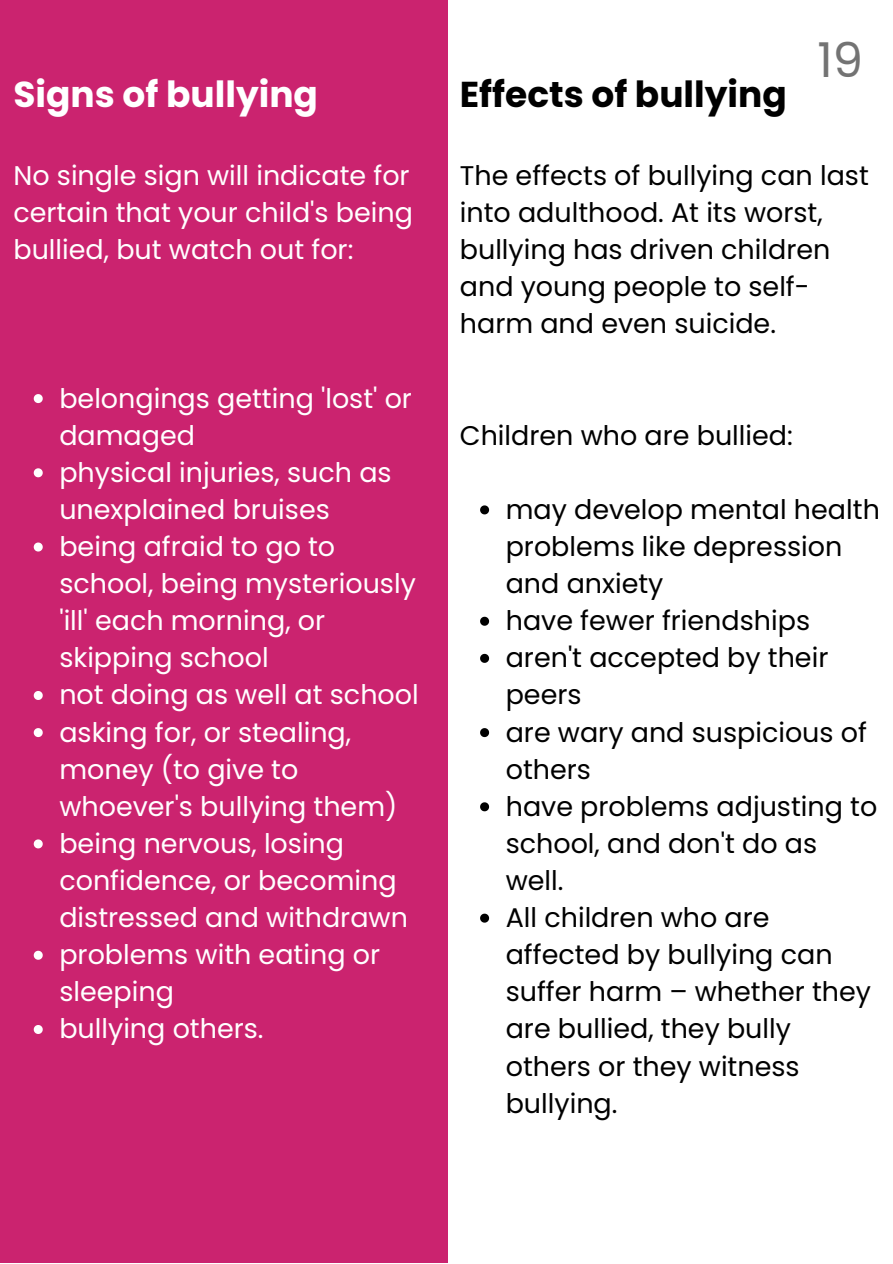
<style>
.page{position:relative;width:893px;height:1264px;background:#fff}
.page>*{position:absolute;margin:0;border:0;box-sizing:border-box;transform-origin:0 0}
.t1{font:48px "Poppins";color:#737373}
.t2{font:700 36px "Poppins";color:#000}
.t3{font:700 36px "Poppins";color:#fff}
.t4{font:27px/37px "Poppins";color:#000}
.t5{font:27px/37px "Poppins";color:#fff}
</style>
<div class="page">
<div style="left:0;top:0;width:447px;height:1262px;background:#cb236f"></div>
<svg style="left:34px;top:394px;width:9px;height:9px"></svg>
<svg style="left:34px;top:468px;width:9px;height:9px"></svg>
<svg style="left:34px;top:542px;width:9px;height:9px"></svg>
<svg style="left:34px;top:691px;width:9px;height:9px"></svg>
<svg style="left:34px;top:728px;width:9px;height:9px"></svg>
<svg style="left:34px;top:839px;width:9px;height:9px"></svg>
<svg style="left:34px;top:950px;width:9px;height:9px"></svg>
<svg style="left:34px;top:1025px;width:9px;height:8px"></svg>
<svg style="left:480px;top:505px;width:9px;height:9px"></svg>
<svg style="left:480px;top:616px;width:9px;height:9px"></svg>
<svg style="left:480px;top:654px;width:9px;height:9px"></svg>
<svg style="left:480px;top:728px;width:9px;height:9px"></svg>
<svg style="left:480px;top:802px;width:9px;height:9px"></svg>
<svg style="left:480px;top:913px;width:9px;height:9px"></svg>
<p class="t3" style="left:13px;top:69px;width:306px">Signs of bullying</p>
<p class="t5" style="left:13px;top:157px;width:401px">No single sign will indicate for certain that your child's being bullied, but watch out for:</p>
<p class="t5" style="left:59px;top:379px;width:354px">belongings getting 'lost' or damaged</p>
<p class="t5" style="left:59px;top:454px;width:334px">physical injuries, such as unexplained bruises</p>
<p class="t5" style="left:59px;top:528px;width:358px">being afraid to go to school, being mysteriously 'ill' each morning, or skipping school</p>
<p class="t5" style="left:59px;top:676px;width:361px">not doing as well at school</p>
<p class="t5" style="left:59px;top:713px;width:339px">asking for, or stealing, money (to give to whoever's bullying them)</p>
<p class="t5" style="left:59px;top:825px;width:350px">being nervous, losing confidence, or becoming distressed and withdrawn</p>
<p class="t5" style="left:59px;top:936px;width:322px">problems with eating or sleeping</p>
<p class="t5" style="left:59px;top:1010px;width:206px">bullying others.</p>
<p class="t2" style="left:460px;top:69px;width:328px">Effects of bullying</p>
<p class="t1" style="left:817px;top:27px;width:47px">19</p>
<p class="t4" style="left:460px;top:157px;width:410px">The effects of bullying can last into adulthood. At its worst, bullying has driven children and young people to self&shy;harm and even suicide.</p>
<p class="t4" style="left:460px;top:417px;width:334px">Children who are bullied:</p>
<p class="t4" style="left:505px;top:491px;width:375px">may develop mental health problems like depression and anxiety</p>
<p class="t4" style="left:505px;top:602px;width:306px">have fewer friendships</p>
<p class="t4" style="left:505px;top:639px;width:324px">aren't accepted by their peers</p>
<p class="t4" style="left:505px;top:713px;width:363px">are wary and suspicious of others</p>
<p class="t4" style="left:505px;top:787px;width:373px">have problems adjusting to school, and don't do as well.</p>
<p class="t4" style="left:505px;top:899px;width:367px">All children who are affected by bullying can suffer harm – whether they are bullied, they bully others or they witness bullying.</p>
</div>
